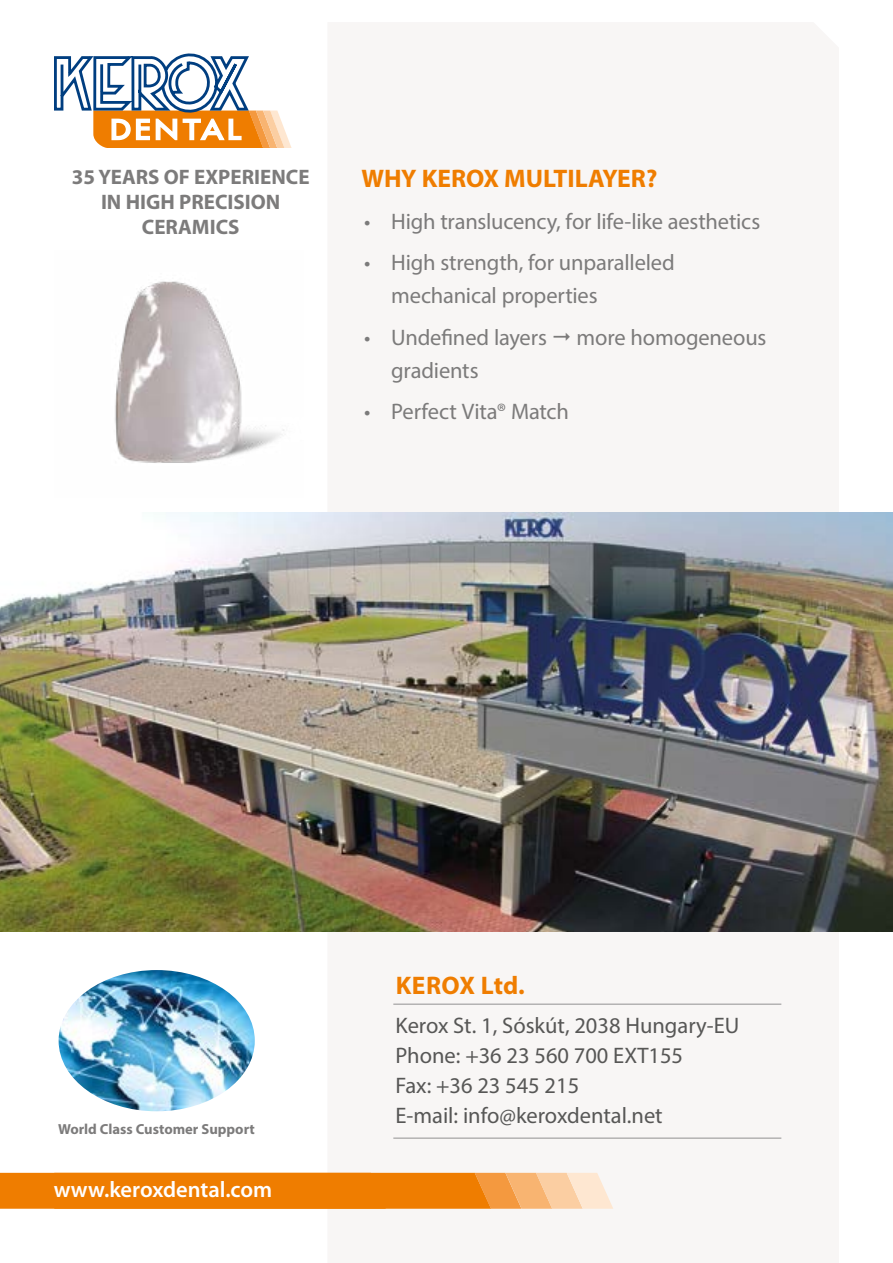
<style>
.page{position:relative;width:893px;height:1263px;background:#fff}
.page>*{position:absolute;margin:0;border:0;box-sizing:border-box;transform-origin:0 0}
.t1{font:700 25.5px "Myriad Pro";color:#ef7d00}
.t2{font:22.5px/33px "Myriad Pro";letter-spacing:-.005em;color:#7c7b7b}
.t3{font:22.5px/30px "Myriad Pro";color:#575756}
.t4{font:600 22.5px "Myriad Pro";color:#fff}
.t5{font:700 21px/25.2px "Myriad Pro";color:#7c7b7b;text-align:center}
.t6{font:700 14.55px "Myriad Pro";color:#7c7b7b}
</style>
<div class="page">
<img style="left:0;top:512px;width:893px;height:419px">
<svg style="left:54px;top:53px;width:238px;height:95px"></svg>
<svg style="left:0;top:1173px;width:613px;height:36px;background:#f18c1f"></svg>
<hr style="left:393px;top:1003px;width:388px;height:2px;background:#b3b2b2">
<hr style="left:393px;top:1137px;width:388px;height:2px;background:#b3b2b2">
<img style="left:59px;top:970px;width:196px;height:141px">
<img style="left:115px;top:281px;width:169px;height:182px">
<p class="t5" style="left:72px;top:164px;width:239px">35 YEARS OF EXPERIENCE<br>IN HIGH PRECISION<br>CERAMICS</p>
<p class="t1" style="left:361px;top:162px;width:297px">WHY KEROX MULTILAYER?</p>
<p class="t2" style="left:364px;top:204px;width:398px">• High translucency, for life-like aesthetics</p>
<p class="t2" style="left:391px;top:246px;width:285px;text-indent:-27px">• High strength, for unparalleled mechanical properties</p>
<p class="t2" style="left:364px;top:320px;width:184px">• Undefined layers</p>
<p class="t2" style="left:577px;top:320px;width:191px">more homogeneous</p>
<p class="t2" style="left:391px;top:353px;width:89px">gradients</p>
<p class="t2" style="left:364px;top:395px;width:206px">• Perfect Vita® Match</p>
<p class="t6" style="left:58px;top:1119px;width:198px">World Class Customer Support</p>
<p class="t4" style="left:54px;top:1175px;width:220px">www.keroxdental.com</p>
<p class="t1" style="left:396px;top:969px;width:131px">KEROX Ltd.</p>
<p class="t3" style="left:395px;top:1010px;width:345px">Kerox St. 1, Sóskút, 2038 Hungary-EU<br>Phone: +36 23 560 700 EXT155<br>Fax: +36 23 545 215<br>E-mail: info@keroxdental.net</p>
</div>
